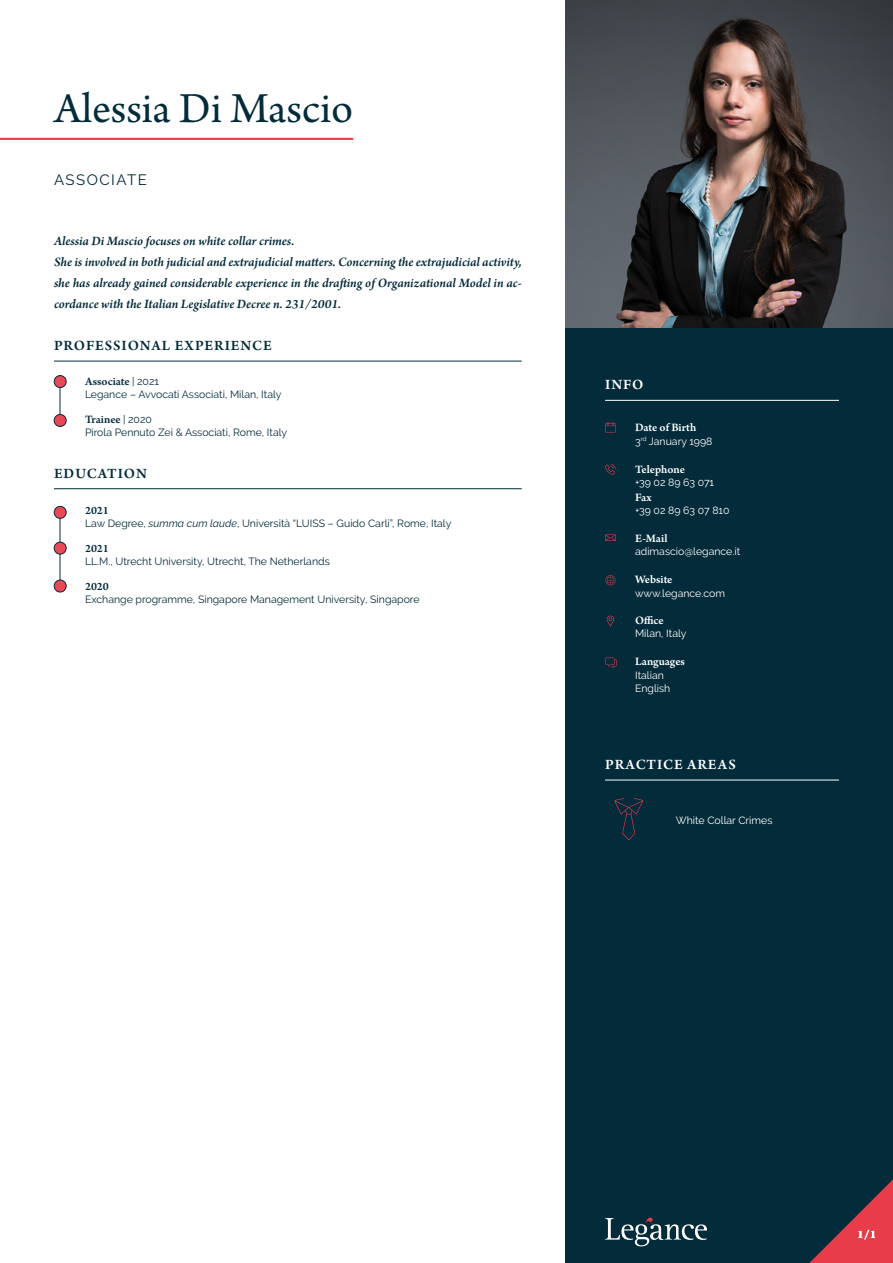
<style>
.page{position:relative;width:893px;height:1263px;background:#fff}
.page>*{position:absolute;margin:0;border:0;box-sizing:border-box;transform-origin:0 0}
.t1{font:45px "Arno Pro";color:#042b3a}
.t2{font:600 15px "Arno Pro";letter-spacing:.06em;color:#042b3a}
.t3{font:600 15px "Arno Pro";letter-spacing:.06em;color:#fff}
.t4{font:15px "Raleway";letter-spacing:.1em;color:#042b3a}
.t5{font:italic 600 13.5px/21px "Arno Pro";letter-spacing:-.005em;color:#042b3a}
.t6{font:600 12px "Arno Pro";letter-spacing:-.005em;color:#fff}
.t7{font:600 12px "Arno Pro";color:#042b3a}
.t8{font:10.5px "Raleway";color:#042b3a}
.t9{font:10.5px/13.5px "Raleway";color:#fff}
.s1{font-family:"Raleway";font-weight:400;font-size:10.5px}
.s2{font-style:italic}
</style>
<div class="page">
<div style="left:566px;top:0;width:327px;height:1263px;background:#042b3a"></div>
<svg style="left:605px;top:1218px;width:102px;height:28px"></svg>
<svg style="left:809px;top:1179px;width:84px;height:84px"></svg>
<hr style="left:60px;top:382px;width:1px;height:38px;background:#042d3b">
<hr style="left:60px;top:512px;width:1px;height:74px;background:#042d3b">
<hr style="left:54px;top:361px;width:468px;height:1px;background:#042d3b">
<hr style="left:54px;top:488px;width:468px;height:1px;background:#042d3b">
<div style="left:54px;top:506px;width:12px;height:12px;background:#e94854;border-radius:50%"></div>
<div style="left:54px;top:506px;width:12px;height:12px;border:1px solid #042b3a;border-radius:50%"></div>
<div style="left:54px;top:542px;width:12px;height:12px;background:#e94854;border-radius:50%"></div>
<div style="left:54px;top:542px;width:12px;height:12px;border:1px solid #042b3a;border-radius:50%"></div>
<div style="left:54px;top:580px;width:12px;height:12px;background:#e94854;border-radius:50%"></div>
<div style="left:54px;top:580px;width:12px;height:12px;border:1px solid #042b3a;border-radius:50%"></div>
<div style="left:54px;top:376px;width:12px;height:12px;background:#e94854;border-radius:50%"></div>
<div style="left:54px;top:375px;width:12px;height:13px;border:1px solid #042b3a;border-radius:50%"></div>
<div style="left:54px;top:414px;width:12px;height:12px;background:#e94854;border-radius:50%"></div>
<div style="left:54px;top:414px;width:12px;height:13px;border:1px solid #042b3a;border-radius:50%"></div>
<hr style="left:0;top:138px;width:353px;height:2px;background:#e83c4a">
<hr style="left:605px;top:400px;width:234px;height:1px;background:#fff">
<hr style="left:605px;top:780px;width:234px;height:1px;background:#fff">
<svg style="left:607px;top:616px;width:7px;height:10px"></svg>
<svg style="left:605px;top:534px;width:11px;height:7px"></svg>
<svg style="left:605px;top:464px;width:11px;height:11px"></svg>
<svg style="left:605px;top:575px;width:11px;height:10px"></svg>
<svg style="left:605px;top:422px;width:11px;height:10px"></svg>
<svg style="left:605px;top:658px;width:12px;height:10px"></svg>
<svg style="left:614px;top:798px;width:29px;height:42px"></svg>
<img style="left:566px;top:0;width:327px;height:327px">
<h1 class="t1" style="left:54px;top:83px;width:301px">Alessia Di Mascio</h1>
<p class="t4" style="left:54px;top:171px;width:94px">ASSOCIATE</p>
<p class="t5" style="left:54px;top:231px;width:469px">Alessia Di Mascio focuses on white collar crimes.<br>She is involved in both judicial and extrajudicial matters. Concerning the extrajudicial activity, she has already gained considerable experience in the drafting of Organizational Model in ac&shy;cordance with the Italian Legislative Decree n. 231/2001.</p>
<p class="t2" style="left:54px;top:337px;width:219px">PROFESSIONAL EXPERIENCE</p>
<p class="t7" style="left:85px;top:375px;width:75px">Associate <span class="s1">| 2021</span></p>
<p class="t8" style="left:85px;top:388px;width:198px">Legance – Avvocati Associati, Milan, Italy</p>
<p class="t7" style="left:85px;top:413px;width:68px">Trainee <span class="s1">| 2020</span></p>
<p class="t8" style="left:85px;top:426px;width:204px">Pirola Pennuto Zei &amp; Associati, Rome, Italy</p>
<p class="t2" style="left:54px;top:465px;width:94px">EDUCATION</p>
<p class="t7" style="left:85px;top:504px;width:25px">2021</p>
<p class="t8" style="left:85px;top:517px;width:368px">Law Degree, <span class="s2">summa cum laude</span>, Università “LUISS – Guido Carli”, Rome, Italy</p>
<p class="t7" style="left:85px;top:542px;width:25px">2021</p>
<p class="t8" style="left:85px;top:555px;width:246px">LL.M., Utrecht University, Utrecht, The Netherlands</p>
<p class="t7" style="left:85px;top:580px;width:25px">2020</p>
<p class="t8" style="left:85px;top:593px;width:336px">Exchange programme, Singapore Management University, Singapore</p>
<p class="t3" style="left:605px;top:376px;width:40px">INFO</p>
<p class="t6" style="left:635px;top:421px;width:63px">Date of Birth</p>
<p class="t9" style="left:635px;top:434px;width:79px">3<sup>rd</sup> January 1998</p>
<p class="t6" style="left:635px;top:462px;width:51px">Telephone</p>
<p class="t9" style="left:635px;top:476px;width:81px">+39 02 89 63 071</p>
<p class="t6" style="left:635px;top:490px;width:18px">Fax</p>
<p class="t9" style="left:635px;top:504px;width:96px">+39 02 89 63 07 810</p>
<p class="t6" style="left:635px;top:531px;width:34px">E-Mail</p>
<p class="t9" style="left:635px;top:545px;width:107px">adimascio@legance.it</p>
<p class="t6" style="left:635px;top:573px;width:39px">Website</p>
<p class="t9" style="left:635px;top:586px;width:91px">www.legance.com</p>
<p class="t6" style="left:635px;top:613px;width:30px">Office</p>
<p class="t9" style="left:635px;top:627px;width:53px">Milan, Italy</p>
<p class="t6" style="left:635px;top:655px;width:51px">Languages</p>
<p class="t9" style="left:635px;top:668px;width:37px">Italian<br>English</p>
<p class="t3" style="left:605px;top:756px;width:132px">PRACTICE AREAS</p>
<p class="t9" style="left:676px;top:814px;width:98px">White Collar Crimes</p>
<p class="t6" style="left:857px;top:1228px;width:20px">1/1</p>
</div>
